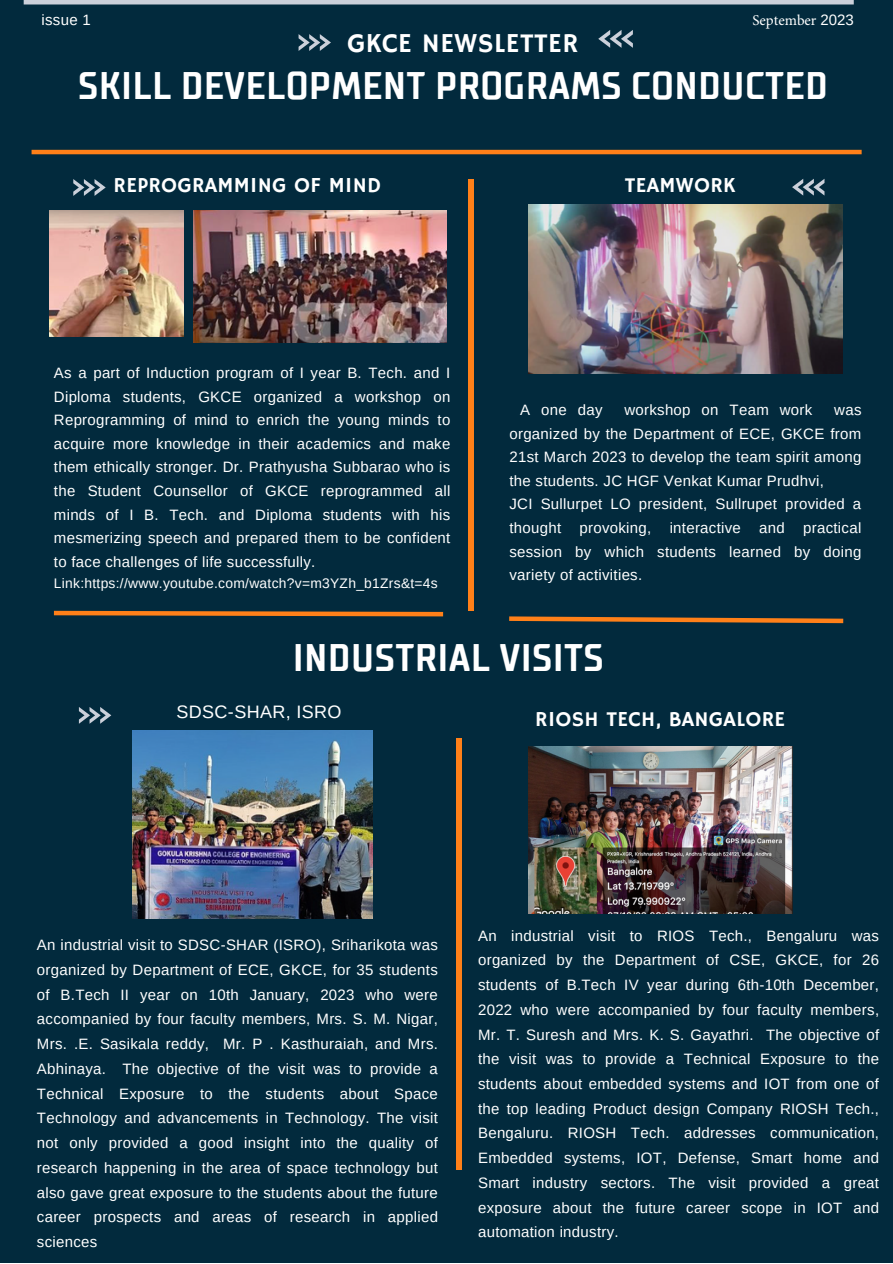
<style>
.page{position:relative;width:893px;height:1264px;background:#fff}
.page>*{position:absolute;margin:0;border:0;box-sizing:border-box;transform-origin:0 0}
.t1{font:700 38.25px "TT Supermolot Condensed";letter-spacing:.025em;color:#fff}
.t2{font:27.3px "Hammersmith One";letter-spacing:.015em;color:#fff}
.t3{font:21.3px "Hammersmith One";letter-spacing:.015em;color:#fff}
.t4{font:18px "Arimo";letter-spacing:.02em;color:#fff}
.t5{font:15px/24.8px "Arimo";letter-spacing:.02em;color:#fff;text-align:justify}
.t6{font:15px "Minion Pro";color:#fff}
.t7{font:13.8px "Arimo";letter-spacing:.02em;color:#fff}
.s1{font-family:"Arimo"}
</style>
<div class="page">
<div style="left:0;top:0;width:892px;height:1262px;background:#022a3d"></div>
<hr style="left:32px;top:150px;width:829px;height:4px;background:#ff8019">
<svg style="left:298px;top:34px;width:33px;height:17px"></svg>
<svg style="left:598px;top:30px;width:35px;height:18px"></svg>
<hr style="left:24px;top:0;width:829px;height:4px;background:#cbd0da">
<div style="left:468px;top:179px;width:6px;height:432px;background:#ff8019"></div>
<svg style="left:73px;top:179px;width:33px;height:17px"></svg>
<svg style="left:792px;top:179px;width:32px;height:16px"></svg>
<svg style="left:509px;top:616px;width:335px;height:8px"></svg>
<svg style="left:53px;top:610px;width:391px;height:7px"></svg>
<svg style="left:79px;top:707px;width:32px;height:16px"></svg>
<img style="left:193px;top:211px;width:253px;height:131px">
<img style="left:50px;top:211px;width:133px;height:125px">
<img style="left:528px;top:204px;width:314px;height:169px">
<div style="left:456px;top:738px;width:6px;height:431px;background:#ff8019"></div>
<img style="left:133px;top:731px;width:239px;height:187px">
<img style="left:528px;top:746px;width:264px;height:167px">
<p class="t5" style="left:42px;top:7px;width:51px">issue 1</p>
<p class="t6" style="left:752px;top:10px;width:103px">September <span class="s1">2023</span></p>
<p class="t2" style="left:347px;top:27px;width:233px">GKCE NEWSLETTER</p>
<p class="t1" style="left:79px;top:61px;width:750px">SKILL DEVELOPMENT PROGRAMS CONDUCTED</p>
<p class="t3" style="left:114px;top:173px;width:269px">REPROGRAMMING OF MIND</p>
<p class="t3" style="left:624px;top:173px;width:112px">TEAMWORK</p>
<p class="t5" style="left:54px;top:361px;width:398px;line-height:23.5px">As a part of Induction program of I year B. Tech. and I Diploma students, GKCE organized a workshop on Reprogramming of mind to enrich the young minds to acquire more knowledge in their academics and make them ethically stronger. Dr. Prathyusha Subbarao who is the Student Counsellor of GKCE reprogrammed all minds of I B. Tech. and Diploma students with his mesmerizing speech and prepared them to be confident to face challenges of life successfully.</p>
<p class="t7" style="left:54px;top:576px;width:385px">Link:https://www.youtube.com/watch?v=m3YZh_b1Zrs&amp;t=4s</p>
<p class="t5" style="left:520px;top:397px;width:84px">A one day</p>
<p class="t5" style="left:624px;top:397px;width:189px">workshop on Team work</p>
<p class="t5" style="left:509px;top:398px;width:353px;line-height:23.5px;text-indent:325px">was organized by the Department of ECE, GKCE from 21st March 2023 to develop the team spirit among the students. JC HGF Venkat Kumar Prudhvi,</p>
<p class="t5" style="left:509px;top:492px;width:353px;line-height:23.5px">JCI Sullurpet LO president, Sullrupet provided a thought provoking, interactive and practical session by which students learned by doing variety of activities.</p>
<p class="t1" style="left:293px;top:632px;width:312px">INDUSTRIAL VISITS</p>
<p class="t4" style="left:176px;top:701px;width:166px">SDSC-SHAR, ISRO</p>
<p class="t3" style="left:535px;top:707px;width:251px">RIOSH TECH, BANGALORE</p>
<p class="t5" style="left:37px;top:932px;width:402px">An industrial visit to SDSC-SHAR (ISRO), Sriharikota was organized by Department of ECE, GKCE, for 35 students of B.Tech II year on 10th January, 2023 who were accompanied by four faculty members, Mrs. S. M. Nigar, Mrs. .E. Sasikala reddy, Mr. P . Kasthuraiah, and Mrs.<br>Abhinaya. The objective of the visit was to provide a Technical Exposure to the students about Space Technology and advancements in Technology. The visit not only provided a good insight into the quality of research happening in the area of space technology but also gave great exposure to the students about the future career prospects and areas of research in applied sciences</p>
<p class="t5" style="left:478px;top:923px;width:402px">An industrial visit to RIOS Tech., Bengaluru was organized by the Department of CSE, GKCE, for 26 students of B.Tech IV year during 6th-10th December, 2022 who were accompanied by four faculty members, Mr. T. Suresh and Mrs. K. S. Gayathri. The objective of the visit was to provide a Technical Exposure to the students about embedded systems and IOT from one of the top leading Product design Company RIOSH Tech., Bengaluru. RIOSH Tech. addresses communication, Embedded systems, IOT, Defense, Smart home and Smart industry sectors. The visit provided a great exposure about the future career scope in IOT and automation industry.</p>
</div>
